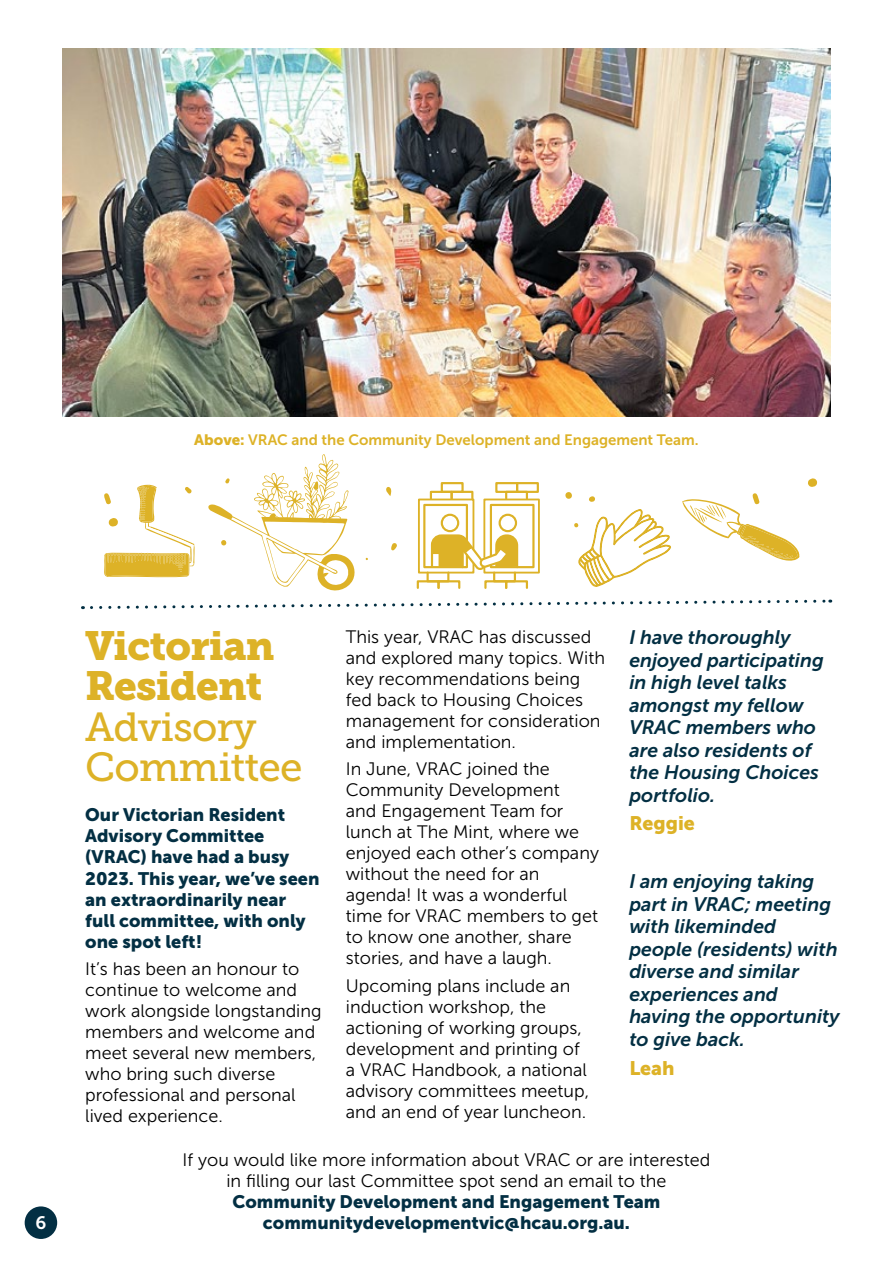
<style>
.page{position:relative;width:893px;height:1263px;background:#fff}
.page>*{position:absolute;margin:0;border:0;box-sizing:border-box;transform-origin:0 0}
.t1{font:40.5px/40.5px "Museo Slab 900";letter-spacing:-.02em;color:#ddb227}
.t2{font:40.5px/40.5px "Museo Slab 500";letter-spacing:-.02em;color:#ddb227}
.t3{font:italic 19.5px/22.5px "Museo Sans 700";color:#032f43}
.t4{font:19.5px "Museo Sans 900";color:#ddb227}
.t5{font:18px/21px "Museo Sans 300";color:#000}
.t6{font:18px/21px "Museo Sans 900";color:#032f43}
.t7{font:18px "Museo Slab 700";color:#fff}
.t8{font:15px "Museo Sans 700";color:#ddb227}
.s1{font-family:"Museo Sans 900"}
</style>
<div class="page">
<img style="left:63px;top:49px;width:767px;height:368px">
<svg style="left:82px;top:454px;width:749px;height:156px"></svg>
<div style="left:25px;top:1206px;width:32px;height:33px;background:#032f43;border-radius:50%"></div>
<p class="t8" style="left:194px;top:431px;width:506px"><span class="s1">Above:</span> VRAC and the Community Development and Engagement Team.</p>
<p class="t7" style="left:35px;top:1213px;width:12px">6</p>
<h1 class="t1" style="left:85px;top:626px;width:191px">Victorian<br>Resident</h1>
<h1 class="t2" style="left:85px;top:707px;width:219px">Advisory<br>Committee</h1>
<p class="t6" style="left:85px;top:805px;width:236px">Our Victorian Resident<br>Advisory Committee (VRAC) have had a busy<br>2023. This year, we’ve seen an extraordinarily near full committee, with only one spot left!</p>
<p class="t5" style="left:85px;top:958px;width:238px">It’s has been an honour to continue to welcome and work alongside longstanding members and welcome and meet several new members, who bring such diverse professional and personal lived experience.</p>
<p class="t5" style="left:346px;top:626px;width:261px">This year, VRAC has discussed and explored many topics. With key recommendations being fed back to Housing Choices management for consideration and implementation.</p>
<p class="t5" style="left:346px;top:759px;width:255px">In June, VRAC joined the<br>Community Development<br>and Engagement Team for lunch at The Mint, where we enjoyed each other’s company without the need for an agenda! It was a wonderful time for VRAC members to get to know one another, share stories, and have a laugh.</p>
<p class="t5" style="left:346px;top:975px;width:245px">Upcoming plans include an induction workshop, the actioning of working groups, development and printing of a VRAC Handbook, a national advisory committees meetup, and an end of year luncheon.</p>
<p class="t3" style="left:629px;top:626px;width:196px">I have thoroughly enjoyed participating in high level talks amongst my fellow<br>VRAC members who are also residents of the Housing Choices portfolio.</p>
<p class="t4" style="left:629px;top:812px;width:67px">Reggie</p>
<p class="t3" style="left:629px;top:870px;width:212px">I am enjoying taking part in VRAC; meeting with likeminded people (residents) with diverse and similar experiences and having the opportunity to give back.</p>
<p class="t4" style="left:629px;top:1057px;width:47px">Leah</p>
<p class="t5" style="left:183px;top:1149px;width:529px;text-align:center">If you would like more information about VRAC or are interested in filling our last Committee spot send an email to the</p>
<p class="t6" style="left:233px;top:1191px;width:429px;text-align:center">Community Development and Engagement Team communitydevelopmentvic@hcau.org.au.</p>
</div>
